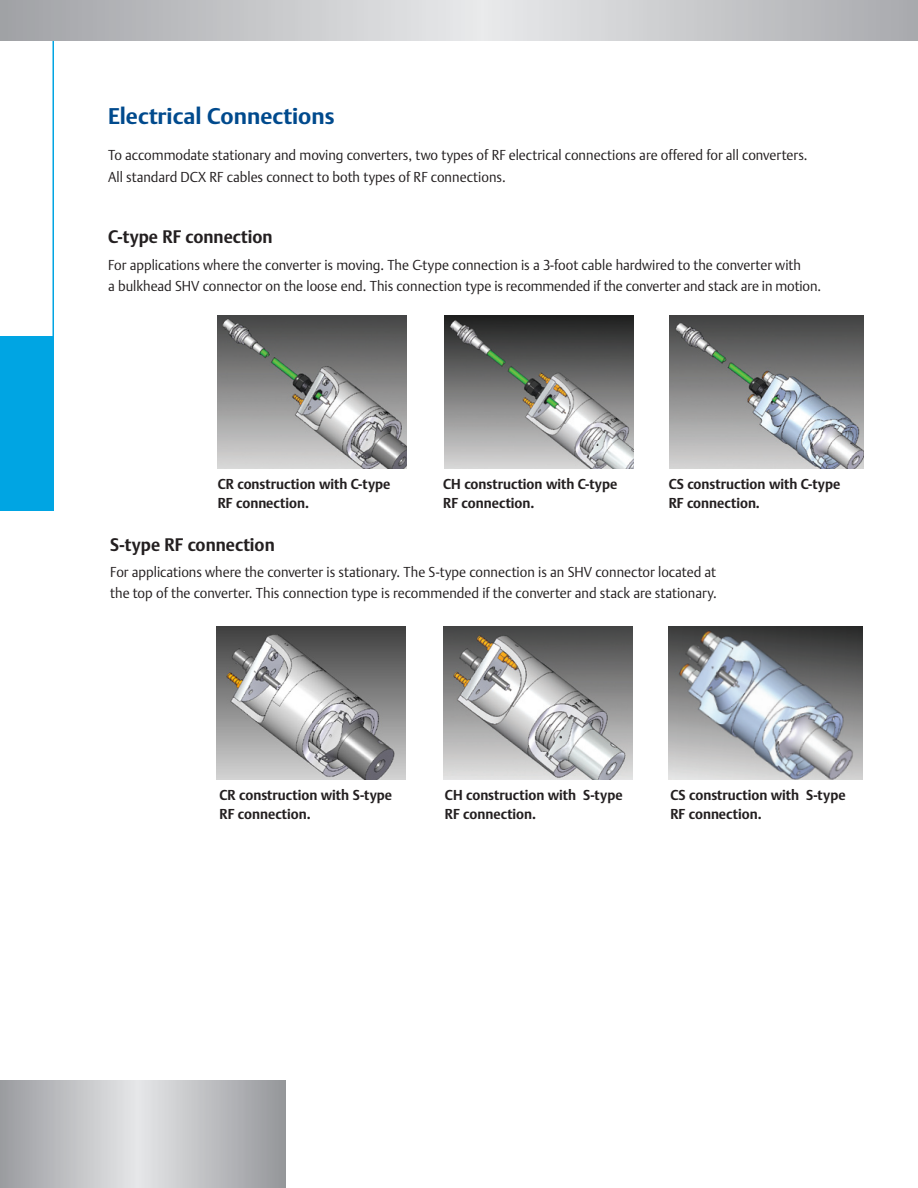
<style>
.page{position:relative;width:918px;height:1188px;background:#fff}
.page>*{position:absolute;margin:0;border:0;box-sizing:border-box;transform-origin:0 0}
.INTERIOR____Body_10{font:700 22.5px "DTL Argo TOT";color:#004a8d}
.INTERIOR____Body_10-2{font:700 18px "DTL Argo TOT";color:#231f20;scale:.95 1}
.INTERIOR____Body_10-3{font:300 14.25px/21px "DTL Argo TOT";color:#231f20;scale:.95 1}
.INTERIOR____Body_10-4{font:700 14.25px/18.6px "DTL Argo TOT";color:#231f20;scale:.95 1}
</style>
<div class="page">
<hr style="left:52px;top:0;width:2px;height:509px;background:#00a5e3">
<div style="left:0;top:336px;width:54px;height:175px;background:#00a5e3"></div>
<svg style="left:0;top:1080px;width:285px;height:108px;background:#bebfc2"></svg>
<img style="left:217px;top:316px;width:189px;height:153px">
<img style="left:445px;top:316px;width:189px;height:153px">
<img style="left:669px;top:316px;width:195px;height:153px">
<img style="left:216px;top:627px;width:189px;height:153px">
<img style="left:443px;top:627px;width:190px;height:153px">
<img style="left:668px;top:627px;width:195px;height:153px">
<svg style="left:0;top:0;width:918px;height:40px;background:#c6c7c9"></svg>
<p class="INTERIOR____Body_10" style="left:108px;top:103px;width:228px">Electrical Connections</p>
<p class="INTERIOR____Body_10-3" style="left:108px;top:144px;width:738px;line-height:22.5px">To accommodate stationary and moving converters, two types of RF electrical connections are offered for all converters.<br>All standard DCX RF cables connect to both types of RF connections.</p>
<p class="INTERIOR____Body_10-2" style="left:108px;top:226px;width:175px">C-type RF connection</p>
<p class="INTERIOR____Body_10-3" style="left:108px;top:254px;width:752px">For applications where the converter is moving. The C-type connection is a 3-foot cable hardwired to the converter with<br>a bulkhead SHV connector on the loose end. This connection type is recommended if the converter and stack are in motion.</p>
<p class="INTERIOR____Body_10-4" style="left:218px;top:475px;width:183px">CR construction with C-type<br>RF connection.</p>
<p class="INTERIOR____Body_10-4" style="left:443px;top:475px;width:185px">CH construction with C-type<br>RF connection.</p>
<p class="INTERIOR____Body_10-4" style="left:669px;top:475px;width:182px">CS construction with C-type<br>RF connection.</p>
<p class="INTERIOR____Body_10-2" style="left:110px;top:534px;width:175px">S-type RF connection</p>
<p class="INTERIOR____Body_10-3" style="left:110px;top:562px;width:640px">For applications where the converter is stationary. The S-type connection is an SHV connector located at the top of the converter. This connection type is recommended if the converter and stack are stationary.</p>
<p class="INTERIOR____Body_10-4" style="left:220px;top:786px;width:183px">CR construction with S-type<br>RF connection.</p>
<p class="INTERIOR____Body_10-4" style="left:445px;top:786px;width:189px">CH construction with S-type<br>RF connection.</p>
<p class="INTERIOR____Body_10-4" style="left:670px;top:786px;width:186px">CS construction with S-type<br>RF connection.</p>
</div>
